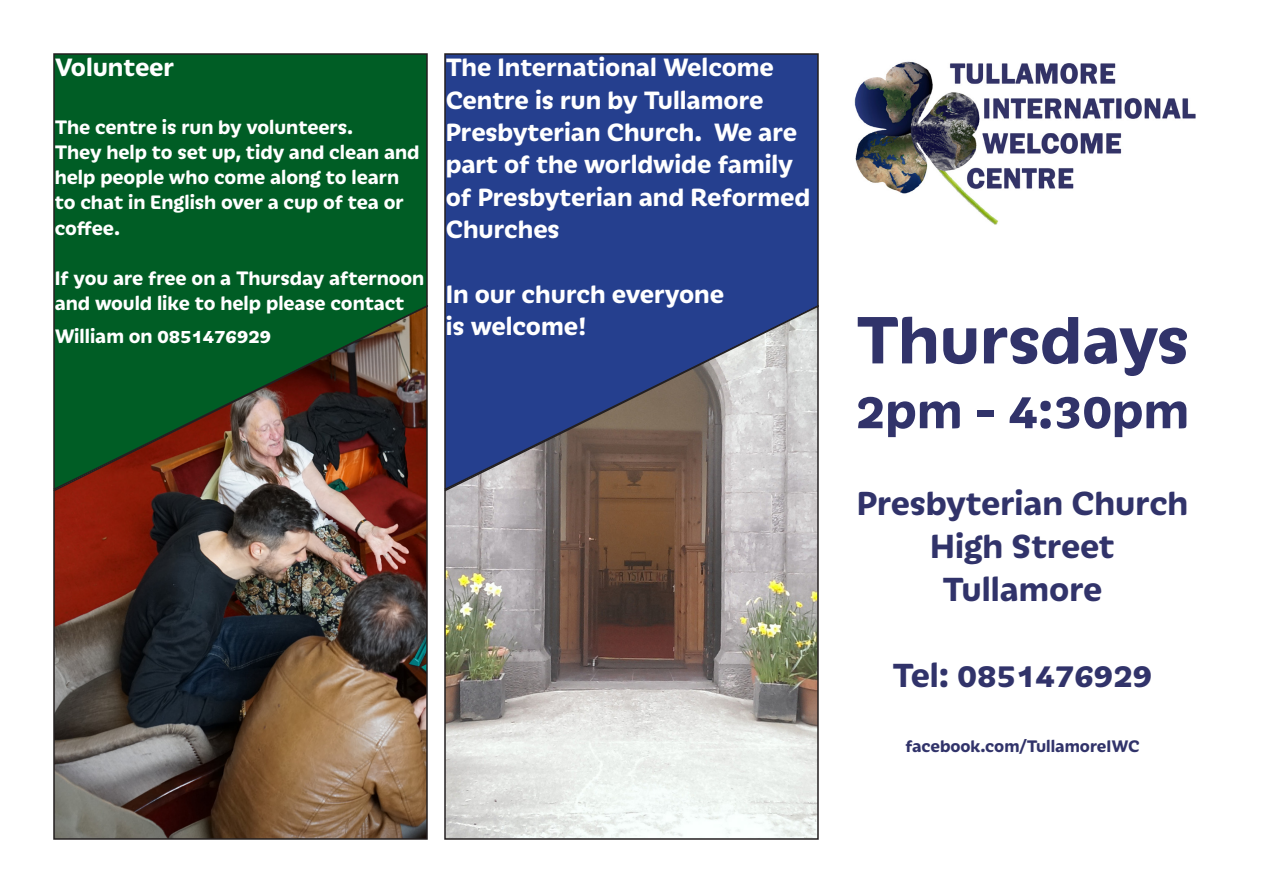
<style>
.page{position:relative;width:1263px;height:893px;background:#fff}
.page>*{position:absolute;margin:0;border:0;box-sizing:border-box;transform-origin:0 0}
.t1{font:700 72px "Iskra";letter-spacing:-.005em;color:#31336a}
.t2{font:700 54px "Iskra";color:#31336a}
.t3{font:700 36px "Iskra";color:#31336a}
.t4{font:700 27px/32.4px "Iskra";color:#fff}
.t5{font:700 21px/25.2px "Iskra";color:#fff}
.t6{font:700 18px "Iskra";color:#31336a}
</style>
<div class="page">
<div style="left:444px;top:53px;width:375px;height:251px;background:#253f8e"></div>
<div style="left:53px;top:53px;width:375px;height:251px;background:#005d25"></div>
<img style="left:53px;top:304px;width:375px;height:536px">
<svg style="left:444px;top:304px;width:375px;height:536px;background:#8f8d95"></svg>
<img style="left:854px;top:61px;width:342px;height:164px">
<p class="t4" style="left:446px;top:49px;width:366px">The International Welcome<br>Centre is run by Tullamore<br>Presbyterian Church. We are part of the worldwide family of Presbyterian and Reformed<br>Churches</p>
<p class="t4" style="left:55px;top:49px;width:121px">Volunteer</p>
<p class="t5" style="left:55px;top:113px;width:300px">The centre is run by volunteers.</p>
<p class="t5" style="left:55px;top:138px;width:366px">They help to set up, tidy and clean and help people who come along to learn to chat in English over a cup of tea or coffee.</p>
<p class="t5" style="left:55px;top:264px;width:371px">If you are free on a Thursday afternoon and would like to help please contact</p>
<p class="t5" style="left:55px;top:322px;width:218px">William on 0851476929</p>
<p class="t1" style="left:856px;top:288px;width:335px">Thursdays</p>
<p class="t2" style="left:856px;top:371px;width:335px">2pm - 4:30pm</p>
<p class="t4" style="left:446px;top:276px;width:280px">In our church everyone</p>
<p class="t4" style="left:446px;top:308px;width:143px">is welcome!</p>
<p class="t3" style="left:857px;top:477px;width:333px">Presbyterian Church</p>
<p class="t3" style="left:930px;top:520px;width:186px">High Street</p>
<p class="t3" style="left:943px;top:563px;width:161px">Tullamore</p>
<p class="t3" style="left:893px;top:649px;width:261px">Tel: 0851476929</p>
<p class="t6" style="left:905px;top:733px;width:236px">facebook.com/TullamoreIWC</p>
</div>
